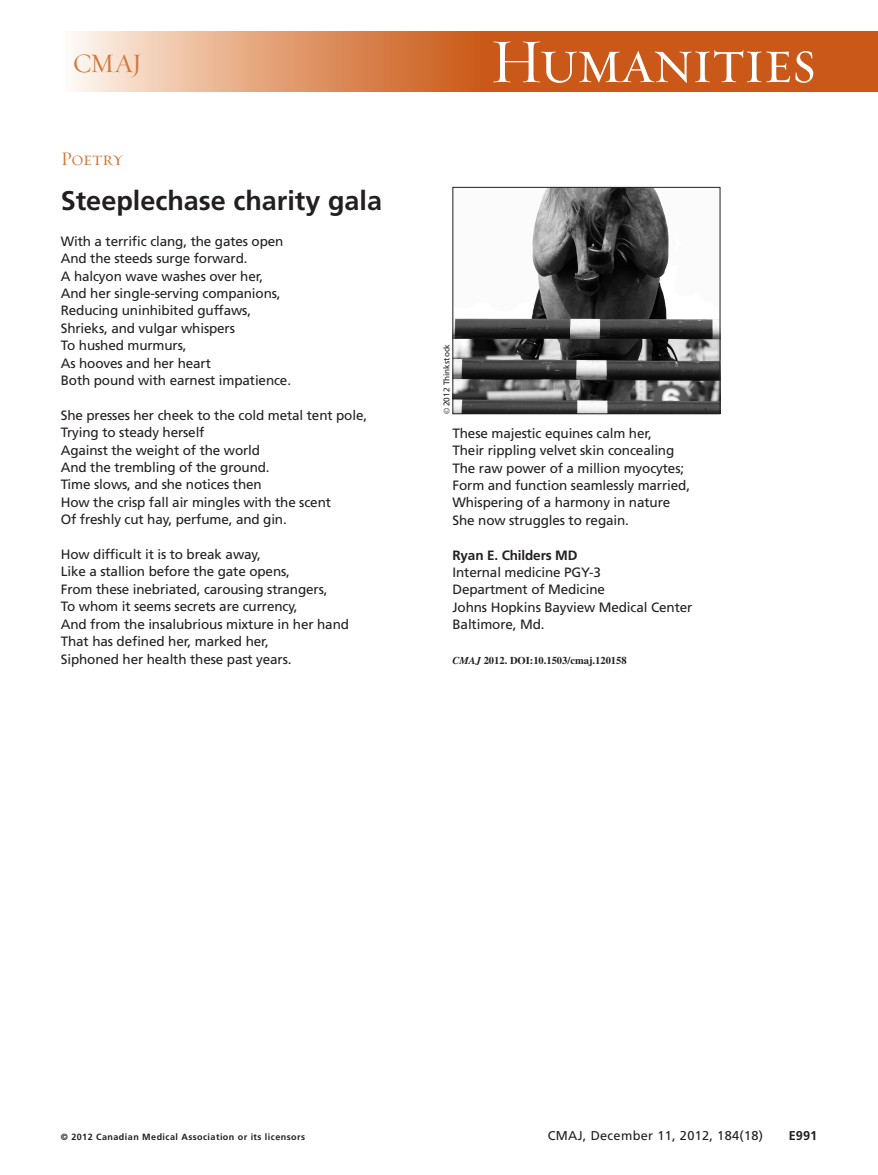
<style>
.page{position:relative;width:878px;height:1175px;background:#fff}
.page>*{position:absolute;margin:0;border:0;box-sizing:border-box;transform-origin:0 0}
.t1{font:63px "Requiem Display HTF Small Caps";letter-spacing:-.03em;color:#fff}
.t2{font:700 27px "Frutiger LT Std";color:#231f20}
.t3{font:27px "Requiem Display HTF Roman";color:#d3753c}
.t4{font:19.5px "Requiem Display HTF Small Caps";letter-spacing:-.02em;color:#d3753c}
.t5{font:13.5px/17.4px "Frutiger LT Std";letter-spacing:-.01em;color:#231f20}
.t6{font:700 13.5px "Frutiger LT Std";letter-spacing:-.01em;color:#231f20}
.t7{font:12.75px "Frutiger LT Std";letter-spacing:.025em;color:#231f20}
.t8{font:700 12.75px "Frutiger LT Std";color:#231f20}
.t9{font:700 10.5px "Times LT Std";color:#231f20}
.t10{font:700 9px "Frutiger LT Std";letter-spacing:.05em;color:#231f20}
.t11{font:8.25px "Frutiger LT Std";color:#231f20}
.s1{font-family:"Times"}
.s2{font-style:italic}
</style>
<div class="page">
<div style="left:458px;top:32px;width:420px;height:60px;background:#ca5919"></div>
<div style="left:61px;top:32px;width:419px;height:60px;background:linear-gradient(to right,#fef6ed,#c95510)"></div>
<img style="left:454px;top:189px;width:264px;height:223px">
<div style="left:452px;top:187px;width:268px;height:227px;border:1px solid #231f20"></div>
<h2 class="t3" style="left:73px;top:47px;width:71px">CMAJ</h2>
<h3 class="t4" style="left:61px;top:147px;width:64px">Poetry</h3>
<h2 class="t2" style="left:61px;top:190px;width:323px">Steeplechase charity gala</h2>
<p class="t5" style="left:61px;top:233px;width:232px">With a terrific clang, the gates open<br>And the steeds surge forward.<br>A halcyon wave washes over her,<br>And her single-serving companions,<br>Reducing uninhibited guffaws,<br>Shrieks, and vulgar whispers<br>To hushed murmurs,<br>As hooves and her heart<br>Both pound with earnest impatience.</p>
<p class="t5" style="left:61px;top:407px;width:308px">She presses her cheek to the cold metal tent pole, Trying to steady herself<br>Against the weight of the world<br>And the trembling of the ground.<br>Time slows, and she notices then<br>How the crisp fall air mingles with the scent<br>Of freshly cut hay, perfume, and gin.</p>
<p class="t5" style="left:61px;top:546px;width:290px">How difficult it is to break away,<br>Like a stallion before the gate opens,<br>From these inebriated, carousing strangers,<br>To whom it seems secrets are currency,<br>And from the insalubrious mixture in her hand That has defined her, marked her,<br>Siphoned her health these past years.</p>
<h1 class="t1" style="left:490px;top:23px;width:328px">Humanities</h1>
<p class="t11" style="left:443px;top:414px;width:72px;rotate:-90deg"><span class="s1">©</span> 2012 Thinkstock</p>
<p class="t5" style="left:452px;top:425px;width:239px">These majestic equines calm her,<br>Their rippling velvet skin concealing The raw power of a million myocytes; Form and function seamlessly married, Whispering of a harmony in nature She now struggles to regain.</p>
<p class="t6" style="left:452px;top:549px;width:127px">Ryan E. Childers MD</p>
<p class="t5" style="left:452px;top:564px;width:241px">Internal medicine PGY-3<br>Department of Medicine<br>Johns Hopkins Bayview Medical Center<br>Baltimore, Md.</p>
<p class="t9" style="left:452px;top:656px;width:176px"><span class="s2">CMAJ</span> 2012. DOI:10.1503/cmaj.120158</p>
<p class="t10" style="left:61px;top:1132px;width:246px">© 2012 Canadian Medical Association or its licensors</p>
<p class="t7" style="left:547px;top:1130px;width:217px">CMAJ, December 11, 2012, 184(18)</p>
<p class="t8" style="left:788px;top:1130px;width:30px">E991</p>
</div>
